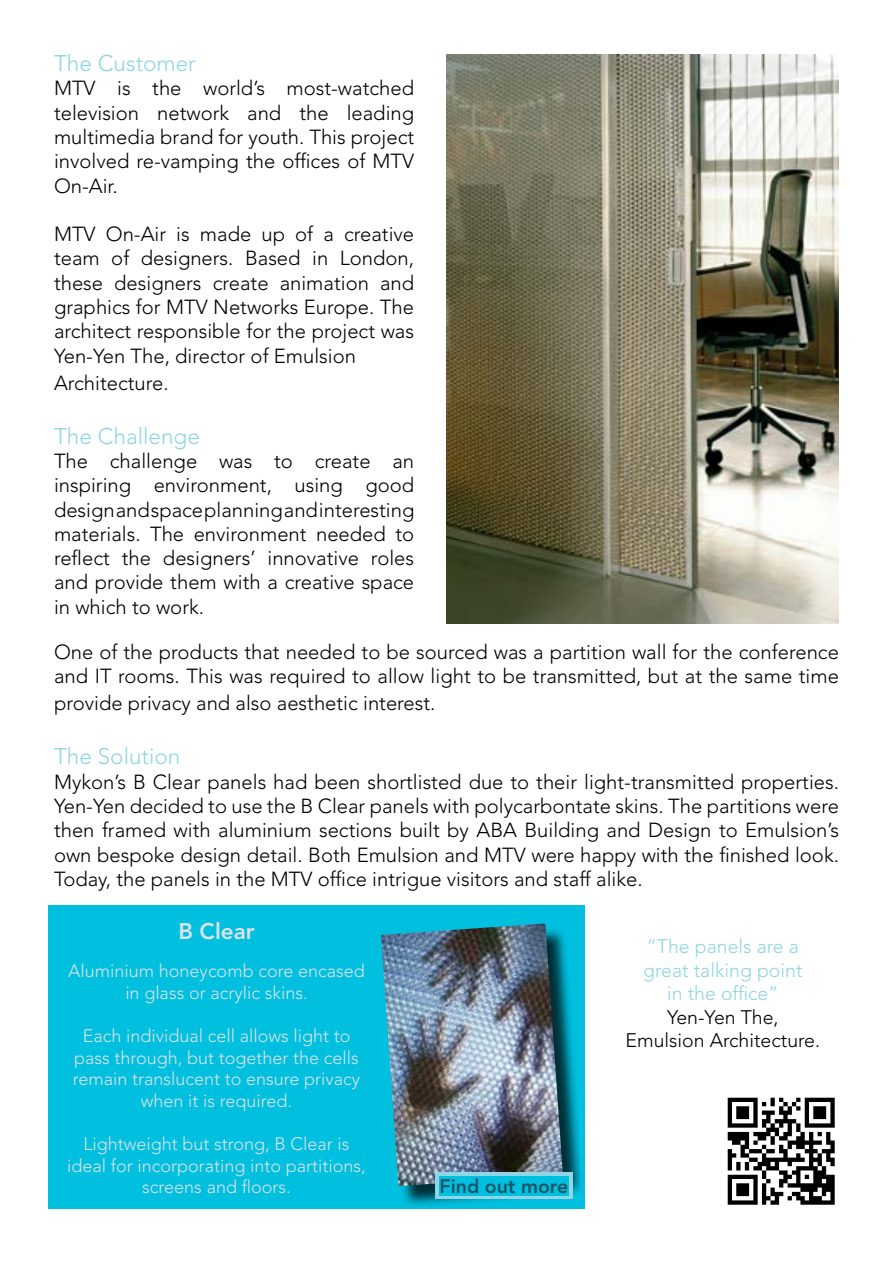
<style>
.page{position:relative;width:893px;height:1263px;background:#fff}
.page>*{position:absolute;margin:0;border:0;box-sizing:border-box;transform-origin:0 0}
.t1{font:300 22.5px "Avenir LT Std";color:#8fd5e3}
.t2{font:800 22.5px "Avenir LT Std";color:#dde2e9}
.t3{font:300 20.25px/24.3px "Avenir LT Std";color:#000;text-align:justify}
.t4{font:300 19.5px/23.4px "Avenir LT Std";color:#8fd5e3;text-align:center}
.t5{font:300 19.5px/23.4px "Avenir LT Std";color:#000;text-align:center}
.t6{font:800 19.5px "Avenir LT Std";color:#1c5667}
.t7{font:300 18px/21.6px "Avenir LT Std";color:#dde2e9;text-align:center}
</style>
<div class="page">
<div style="left:49px;top:906px;width:536px;height:303px;background:#00bfdf"></div>
<div style="left:384px;top:926px;width:201px;height:282px;background:#000;opacity:.75"></div>
<img style="left:381px;top:923px;width:182px;height:263px">
<div style="left:435px;top:1173px;width:138px;height:26px;background:#8fd5e3"></div>
<div style="left:440px;top:1176px;width:129px;height:20px;background:#00bfdf"></div>
<svg style="left:728px;top:1098px;width:107px;height:107px"></svg>
<img style="left:446px;top:54px;width:393px;height:569px">
<p class="t1" style="left:54px;top:50px;width:143px">The Customer</p>
<p class="t3" style="left:54px;top:76px;width:362px">MTV is the world’s most-watched television network and the leading multimedia brand for youth. This project involved re-vamping the offices of MTV On-Air.</p>
<p class="t3" style="left:54px;top:222px;width:362px">MTV On-Air is made up of a creative team of designers. Based in London, these designers create animation and graphics for MTV Networks Europe. The architect responsible for the project was Yen-Yen The, director of Emulsion</p>
<p class="t3" style="left:54px;top:371px;width:116px">Architecture.</p>
<p class="t1" style="left:54px;top:423px;width:147px">The Challenge</p>
<p class="t3" style="left:54px;top:449px;width:362px">The challenge was to create an inspiring environment, using good design and space planning and interesting materials. The environment needed to reflect the designers’ innovative roles and provide them with a creative space in which to work.</p>
<p class="t3" style="left:54px;top:640px;width:786px">One of the products that needed to be sourced was a partition wall for the conference and IT rooms. This was required to allow light to be transmitted, but at the same time</p>
<p class="t3" style="left:54px;top:691px;width:383px">provide privacy and also aesthetic interest.</p>
<p class="t1" style="left:54px;top:743px;width:128px">The Solution</p>
<p class="t3" style="left:54px;top:769px;width:786px">Mykon’s B Clear panels had been shortlisted due to their light-transmitted properties.<br>Yen-Yen decided to use the B Clear panels with polycarbontate skins. The partitions were then framed with aluminium sections built by ABA Building and Design to Emulsion’s own bespoke design detail. Both Emulsion and MTV were happy with the finished look.<br>Today, the panels in the MTV office intrigue visitors and staff alike.</p>
<p class="t2" style="left:178px;top:918px;width:78px">B Clear</p>
<p class="t7" style="left:68px;top:960px;width:298px">Aluminium honeycomb core encased in glass or acrylic skins.</p>
<p class="t7" style="left:73px;top:1025px;width:289px">Each individual cell allows light to pass through, but together the cells remain translucent to ensure privacy when it is required.</p>
<p class="t7" style="left:67px;top:1133px;width:300px">Lightweight but strong, B Clear is ideal for incorporating into partitions, screens and floors.</p>
<p class="t6" style="left:440px;top:1175px;width:130px">Find out more</p>
<p class="t4" style="left:643px;top:935px;width:161px">“The panels are a great talking point in the office”</p>
<p class="t5" style="left:625px;top:1005px;width:196px">Yen-Yen The,<br>Emulsion Architecture.</p>
</div>
